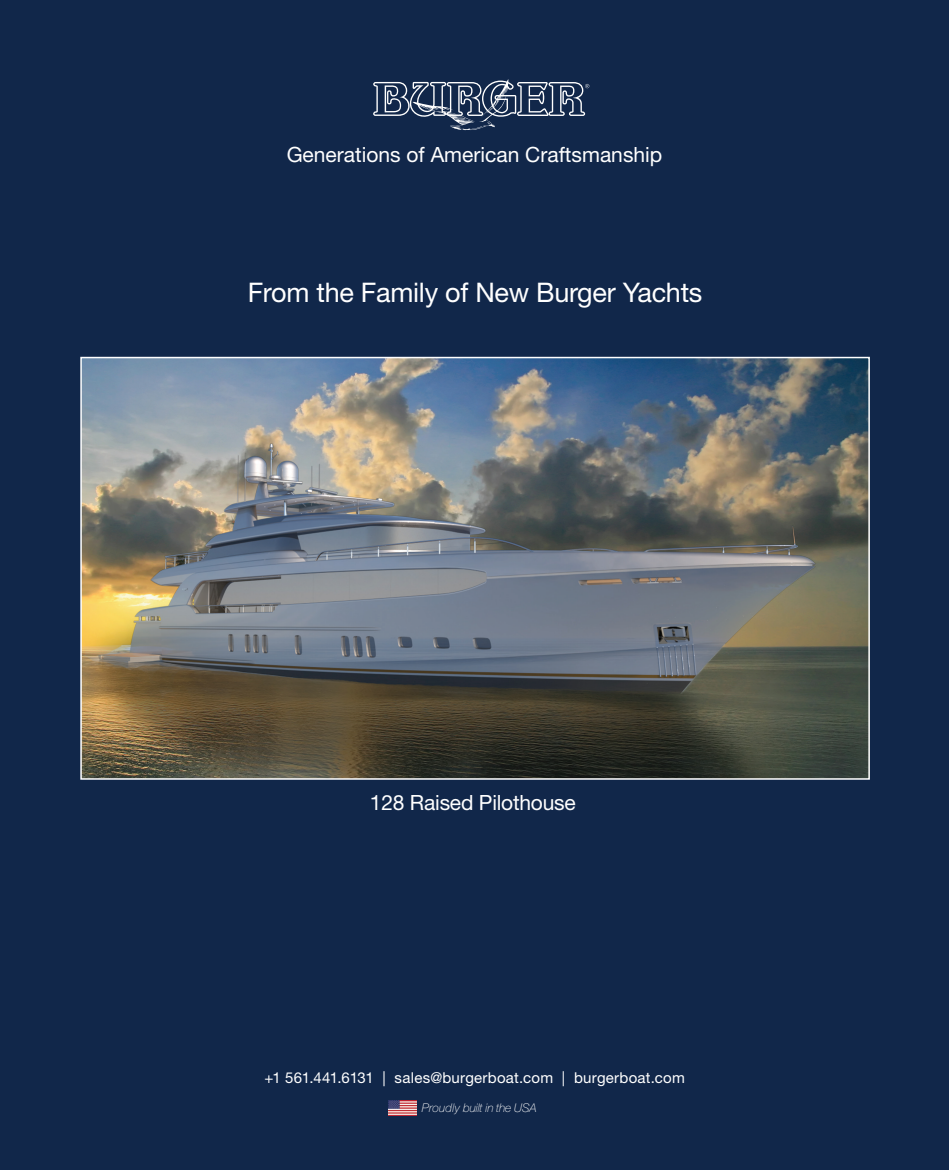
<style>
.page{position:relative;width:949px;height:1170px;background:#fff}
.page>*{position:absolute;margin:0;border:0;box-sizing:border-box;transform-origin:0 0}
.t1{font:27px "Helvetica Neue LT Std";letter-spacing:-.01em;color:#fff}
.t2{font:21px "Helvetica Neue LT Std";color:#fff}
.t3{font:15px "Helvetica Neue LT Std";letter-spacing:.015em;color:#fff}
.t4{font:italic 100 12px "Helvetica Neue LT Std";letter-spacing:-.01em;color:#fff}
</style>
<div class="page">
<div style="left:0;top:0;width:948px;height:1169px;background:#11274a"></div>
<svg style="left:373px;top:79px;width:216px;height:51px"></svg>
<img style="left:388px;top:1100px;width:28px;height:15px">
<img style="left:83px;top:360px;width:783px;height:416px">
<div style="left:80px;top:357px;width:789px;height:422px;border:2px solid #fff"></div>
<p class="t2" style="left:286px;top:141px;width:377px">Generations of American Craftsmanship</p>
<p class="t1" style="left:248px;top:276px;width:456px">From the Family of New Burger Yachts</p>
<p class="t2" style="left:370px;top:789px;width:207px">128 Raised Pilothouse</p>
<p class="t3" style="left:264px;top:1068px;width:421px">+1 561.441.6131 | sales@burgerboat.com | burgerboat.com</p>
<p class="t4" style="left:421px;top:1101px;width:117px">Proudly built in the USA</p>
</div>
